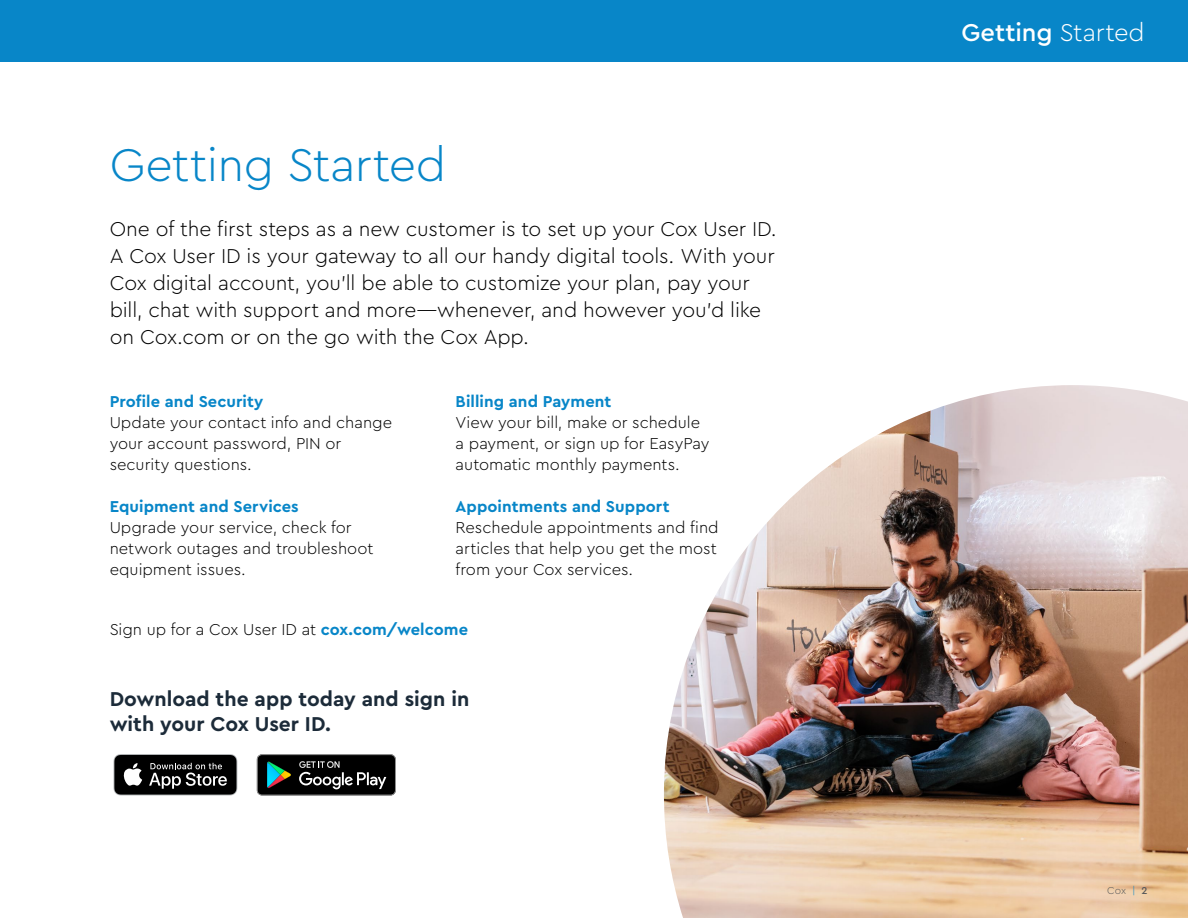
<style>
.page{position:relative;width:1188px;height:918px;background:#fff}
.page>*{position:absolute;margin:0;border:0;box-sizing:border-box;transform-origin:0 0}
.t1{font:300 48px "Cera Pro";letter-spacing:-.01em;color:#0886c8}
.t2{font:500 25.5px "Cera Pro";color:#fff}
.t3{font:300 21px/27px "Cera Pro";letter-spacing:-.005em;color:#000}
.t4{font:700 21px/25.2px "Cera Pro";color:#1c2b39}
.t5{font:300 16.5px/21px "Cera Pro";color:#000}
.t6{font:700 16.5px "Cera Pro";letter-spacing:.005em;color:#0886c8}
.t7{font:300 10.5px "Cera Pro";color:#58595b}
.s1{font-weight:700;color:#0886c8}
.s2{font-weight:300}
.s3{color:#0886c8}
.s4{font-weight:500}
</style>
<div class="page">
<div style="left:0;top:0;width:1188px;height:62px;background:#0886c8"></div>
<img style="left:664px;top:385px;width:524px;height:533px">
<svg style="left:256px;top:754px;width:140px;height:42px;background:#282e2d"></svg>
<svg style="left:114px;top:754px;width:123px;height:41px;background:#303030"></svg>
<h1 class="t1" style="left:110px;top:133px;width:338px">Getting Started</h1>
<p class="t3" style="left:110px;top:215px;width:669px">One of the first steps as a new customer is to set up your Cox User ID.<br>A Cox User ID is your gateway to all our handy digital tools. With your Cox digital account, you'll be able to customize your plan, pay your bill, chat with support and more—whenever, and however you'd like on Cox.com or on the go with the Cox App.</p>
<p class="t6" style="left:110px;top:390px;width:155px">Profile and Security</p>
<p class="t5" style="left:110px;top:411px;width:284px">Update your contact info and change your account password, PIN or security questions.</p>
<p class="t6" style="left:110px;top:495px;width:191px">Equipment and Services</p>
<p class="t5" style="left:110px;top:516px;width:265px">Upgrade your service, check for network outages and troubleshoot equipment issues.</p>
<p class="t6" style="left:456px;top:390px;width:157px">Billing and Payment</p>
<p class="t5" style="left:456px;top:411px;width:255px">View your bill, make or schedule a payment, or sign up for EasyPay automatic monthly payments.</p>
<p class="t6" style="left:456px;top:495px;width:215px">Appointments and Support</p>
<p class="t5" style="left:456px;top:516px;width:265px;text-align:justify">Reschedule appointments and find articles that help you get the most from your Cox services.</p>
<p class="t5" style="left:110px;top:618px;width:360px">Sign up for a Cox User ID at <span class="s1">cox.com/welcome</span></p>
<p class="t4" style="left:110px;top:685px;width:361px">Download the app today and sign in with your Cox User ID.</p>
<h2 class="t2" style="left:961px;top:16px;width:185px">Getting <span class="s2">Started</span></h2>
<p class="t7" style="left:1107px;top:884px;width:42px">Cox <span class="s3">|</span> <span class="s4">2</span></p>
</div>
